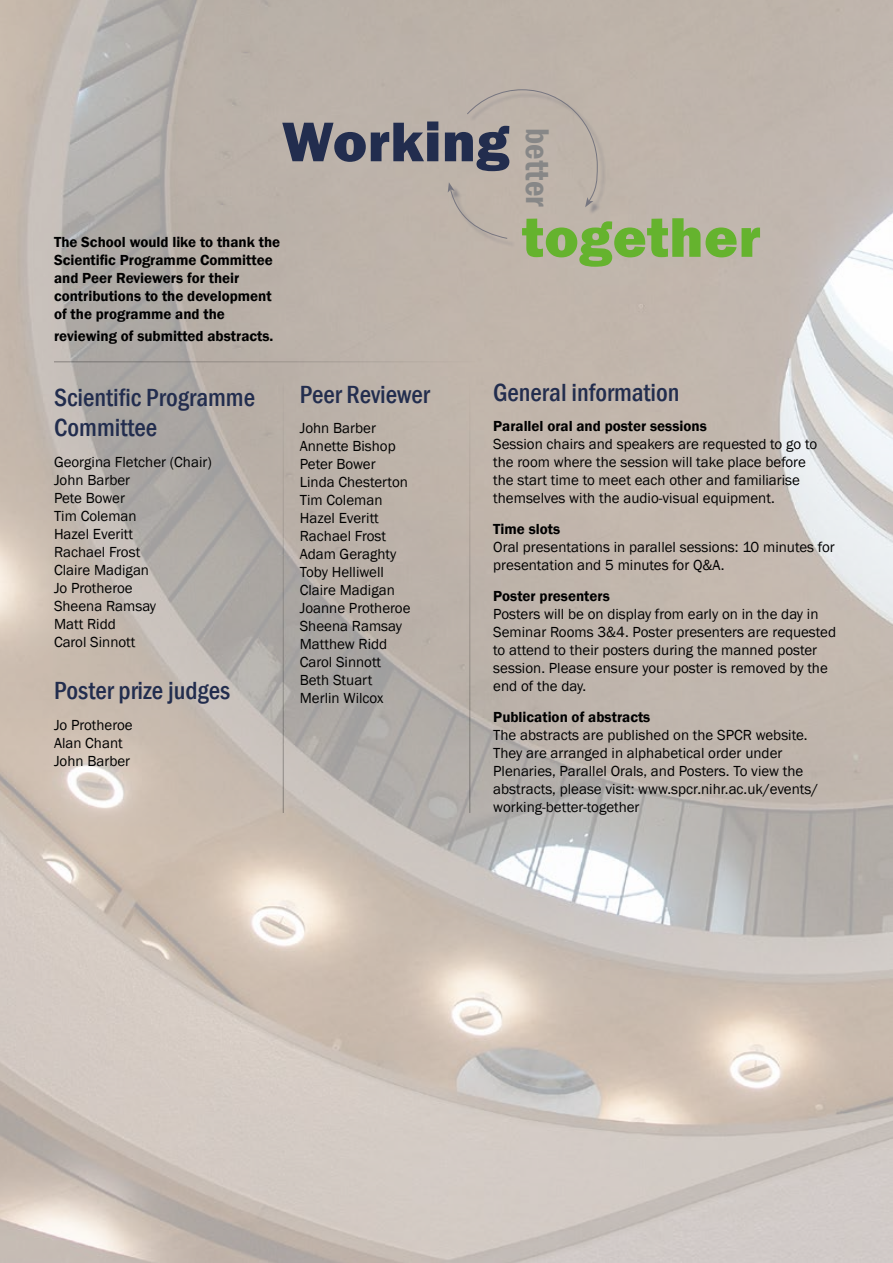
<style>
.page{position:relative;width:893px;height:1263px;background:#fff}
.page>*{position:absolute;margin:0;border:0;box-sizing:border-box;transform-origin:0 0}
.t1{font:800 57.9px "Franklin Gothic";letter-spacing:.01em;color:#65b32e}
.t2{font:800 57.9px "Franklin Gothic";letter-spacing:.01em;color:#222d4e}
.t3{font:600 condensed 33.75px "Franklin Gothic";color:#878787}
.t4{font:500 condensed 25.5px/30.6px "Franklin Gothic";color:#222d4e}
.t5{font:15px/18px "Franklin Gothic";color:#000}
.t6{font:600 15px/18px "Franklin Gothic";color:#000}
</style>
<div class="page">
<img style="left:0;top:0;width:893px;height:1263px">
<hr style="left:283px;top:383px;width:1px;height:430px;background:#000">
<hr style="left:469px;top:383px;width:1px;height:430px;background:#000">
<hr style="left:54px;top:361px;width:423px;height:1px;background:#000">
<div style="left:450px;top:184px;width:65px;height:63px;background:#bfb4aa"></div>
<div style="left:469px;top:93px;width:137px;height:122px;background:#beb4aa"></div>
<svg style="left:448px;top:89px;width:150px;height:150px"></svg>
<h1 class="t2" style="left:282px;top:104px;width:229px">Working</h1>
<p class="t6" style="left:54px;top:233px;width:228px">The School would like to thank the<br>Scientific Programme Committee and Peer Reviewers for their contributions to the development of the programme and the</p>
<p class="t6" style="left:54px;top:327px;width:221px">reviewing of submitted abstracts.</p>
<h2 class="t3" style="left:560px;top:128px;width:80px;rotate:90deg">better</h2>
<h1 class="t1" style="left:522px;top:200px;width:240px">together</h1>
<h3 class="t4" style="left:54px;top:382px;width:202px">Scientific Programme<br>Committee</h3>
<p class="t5" style="left:54px;top:453px;width:159px">Georgina Fletcher (Chair)<br>John Barber<br>Pete Bower<br>Tim Coleman<br>Hazel Everitt<br>Rachael Frost<br>Claire Madigan<br>Jo Protheroe<br>Sheena Ramsay<br>Matt Ridd<br>Carol Sinnott</p>
<h3 class="t4" style="left:54px;top:675px;width:178px">Poster prize judges</h3>
<p class="t5" style="left:54px;top:716px;width:80px">Jo Protheroe<br>Alan Chant<br>John Barber</p>
<h3 class="t4" style="left:300px;top:379px;width:131px">Peer Reviewer</h3>
<p class="t5" style="left:300px;top:420px;width:112px">John Barber<br>Annette Bishop<br>Peter Bower<br>Linda Chesterton<br>Tim Coleman<br>Hazel Everitt<br>Rachael Frost<br>Adam Geraghty<br>Toby Helliwell<br>Claire Madigan<br>Joanne Protheroe<br>Sheena Ramsay<br>Matthew Ridd<br>Carol Sinnott<br>Beth Stuart<br>Merlin Wilcox</p>
<h3 class="t4" style="left:493px;top:377px;width:188px">General information</h3>
<p class="t6" style="left:493px;top:417px;width:215px">Parallel oral and poster sessions</p>
<p class="t5" style="left:493px;top:436px;width:325px">Session chairs and speakers are requested to go to the room where the session will take place before the start time to meet each other and familiarise themselves with the audio-visual equipment.</p>
<p class="t6" style="left:493px;top:520px;width:68px">Time slots</p>
<p class="t5" style="left:493px;top:538px;width:343px">Oral presentations in parallel sessions: 10 minutes for presentation and 5 minutes for Q&amp;A.</p>
<p class="t6" style="left:493px;top:587px;width:118px">Poster presenters</p>
<p class="t5" style="left:493px;top:605px;width:344px">Posters will be on display from early on in the day in Seminar Rooms 3&amp;4. Poster presenters are requested to attend to their posters during the manned poster session. Please ensure your poster is removed by the end of the day.</p>
<p class="t6" style="left:493px;top:708px;width:159px">Publication of abstracts</p>
<p class="t5" style="left:493px;top:726px;width:326px">The abstracts are published on the SPCR website.<br>They are arranged in alphabetical order under Plenaries, Parallel Orals, and Posters. To view the abstracts, please visit: www.spcr.nihr.ac.uk/events/ working-better-together</p>
</div>
